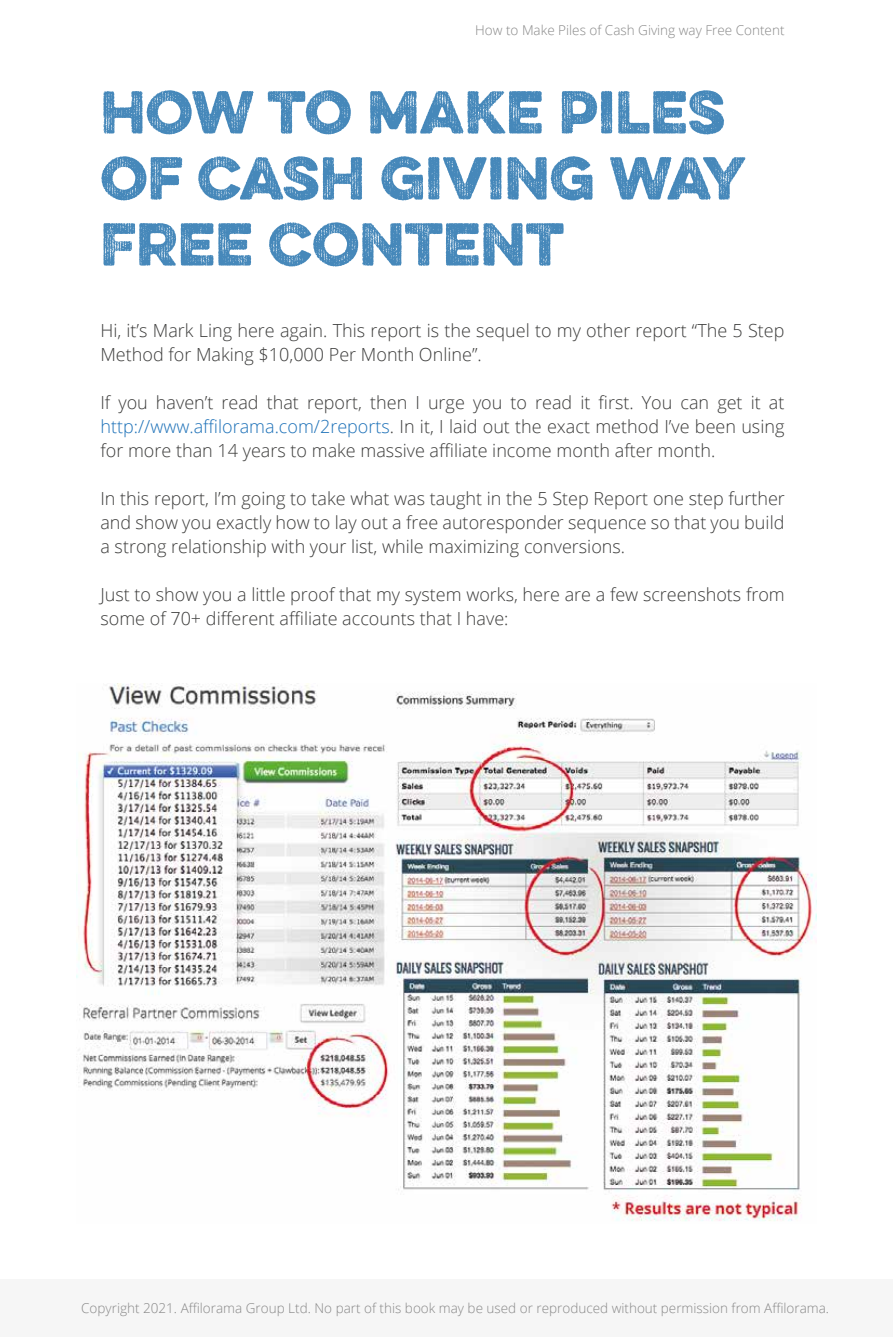
<style>
.page{position:relative;width:893px;height:1339px;background:#fff}
.page>*{position:absolute;margin:0;border:0;box-sizing:border-box;transform-origin:0 0}
.t1{font:54px/66px "Eveleth";color:#4688ba}
.t2{font:300 18px/24px "Open Sans";color:#3c3c3b}
.t3{font:300 13.5px "Open Sans";color:#878787}
.s1{color:#1d71b8}
</style>
<div class="page">
<div style="left:0;top:1279px;width:893px;height:57px;background:#f6f6f6"></div>
<img style="left:76px;top:683px;width:741px;height:538px">
<p class="t3" style="left:475px;top:21px;width:311px">How to Make Piles of Cash Giving way Free Content</p>
<h1 class="t1" style="left:100px;top:78px;width:647px">HOW TO MAKE PILES<br>OF CASH GIVING WAY<br>FREE CONTENT</h1>
<p class="t2" style="left:100px;top:318px;width:686px">Hi, it’s Mark Ling here again. This report is the sequel to my other report “The 5 Step<br>Method for Making $10,000 Per Month Online”.</p>
<p class="t2" style="left:100px;top:390px;width:686px;text-align:justify">If you haven’t read that report, then I urge you to read it first. You can get it at <span class="s1">http://www.affilorama.com/2reports</span>. In it, I laid out the exact method I’ve been using for more than 14 years to make massive affiliate income month after month.</p>
<p class="t2" style="left:100px;top:486px;width:686px;text-align:justify">In this report, I’m going to take what was taught in the 5 Step Report one step further and show you exactly how to lay out a free autoresponder sequence so that you build a strong relationship with your list, while maximizing conversions.</p>
<p class="t2" style="left:100px;top:582px;width:686px">Just to show you a little proof that my system works, here are a few screenshots from some of 70+ different affiliate accounts that I have:</p>
<p class="t3" style="left:81px;top:1298px;width:749px">Copyright 2021. Affilorama Group Ltd. No part of this book may be used or reproduced without permission from Affilorama.</p>
</div>
